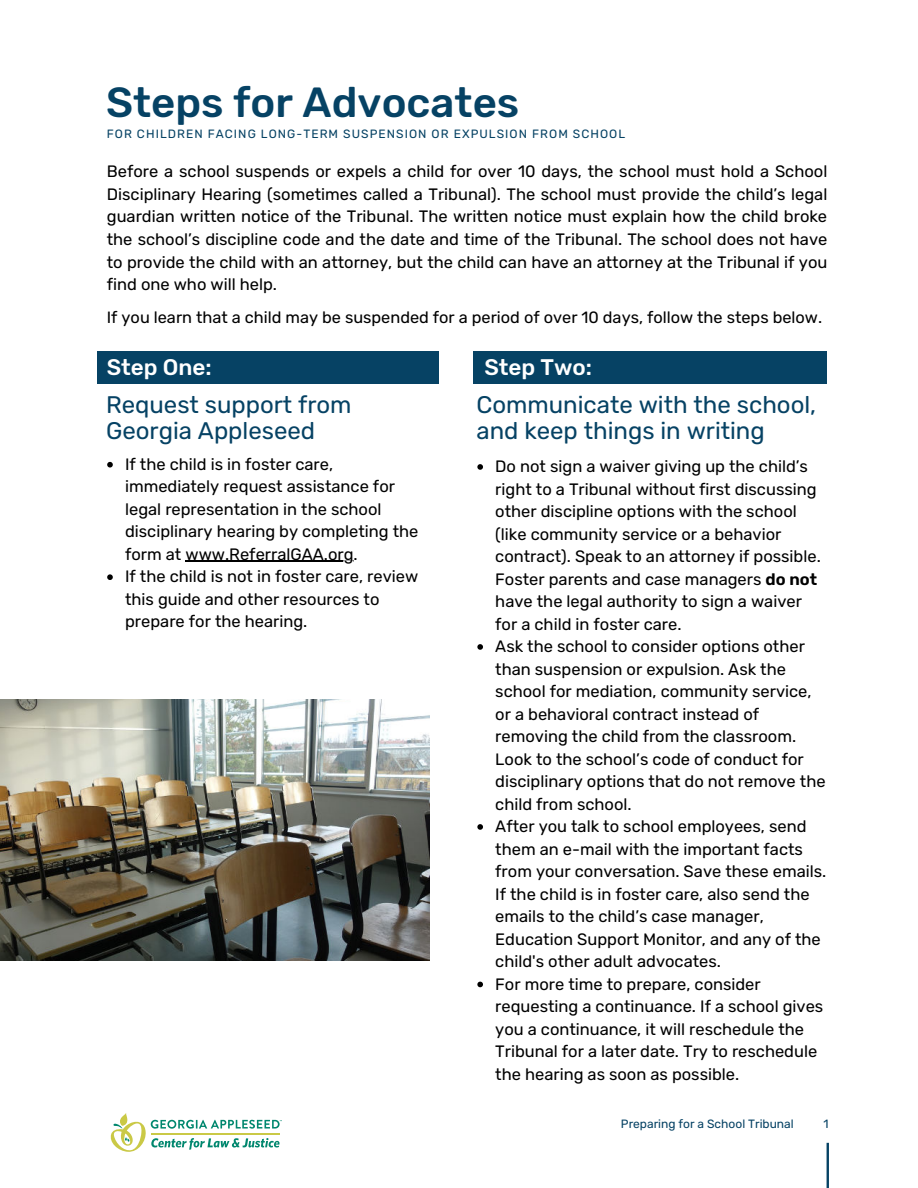
<style>
.page{position:relative;width:918px;height:1188px;background:#fff}
.page>*{position:absolute;margin:0;border:0;box-sizing:border-box;transform-origin:0 0}
.t1{font:500 42px "Rubik";color:#064264}
.t2{font:24px/25.8px "Rubik";color:#064264}
.t3{font:500 22.5px "Rubik";color:#fff}
.t4{font:16.5px/22.5px "Rubik";color:#000}
.t5{font:16.35px "Rubik";color:#000}
.t6{font:12px "Rubik";letter-spacing:.09em;color:#064264}
.t7{font:12px "Rubik";color:#064264}
.s1{font-weight:600}
</style>
<div class="page">
<div style="left:97px;top:351px;width:342px;height:33px;background:#064264"></div>
<div style="left:474px;top:351px;width:353px;height:33px;background:#064264"></div>
<svg style="left:107px;top:462px;width:6px;height:6px"></svg>
<hr style="left:185px;top:561px;width:169px;height:1px;background:#000">
<svg style="left:107px;top:574px;width:6px;height:6px"></svg>
<svg style="left:477px;top:464px;width:6px;height:6px"></svg>
<svg style="left:477px;top:644px;width:6px;height:6px"></svg>
<svg style="left:477px;top:824px;width:6px;height:6px"></svg>
<svg style="left:477px;top:982px;width:6px;height:5px"></svg>
<hr style="left:827px;top:1143px;width:2px;height:45px;background:#064264">
<svg style="left:110px;top:1113px;width:172px;height:39px"></svg>
<img style="left:0;top:699px;width:430px;height:261px">
<h1 class="t1" style="left:106px;top:79px;width:415px">Steps for Advocates</h1>
<p class="t6" style="left:107px;top:127px;width:520px">FOR CHILDREN FACING LONG-TERM SUSPENSION OR EXPULSION FROM SCHOOL</p>
<p class="t4" style="left:107px;top:160px;width:722px;text-align:justify">Before a school suspends or expels a child for over 10 days, the school must hold a School Disciplinary Hearing (sometimes called a Tribunal). The school must provide the child’s legal guardian written notice of the Tribunal. The written notice must explain how the child broke the school’s discipline code and the date and time of the Tribunal. The school does not have to provide the child with an attorney, but the child can have an attorney at the Tribunal if you find one who will help.</p>
<p class="t5" style="left:107px;top:308px;width:717px">If you learn that a child may be suspended for a period of over 10 days, follow the steps below.</p>
<h3 class="t3" style="left:107px;top:355px;width:106px">Step One:</h3>
<h3 class="t3" style="left:484px;top:355px;width:109px">Step Two:</h3>
<h2 class="t2" style="left:106px;top:392px;width:247px">Request support from<br>Georgia Appleseed</h2>
<h2 class="t2" style="left:476px;top:392px;width:341px">Communicate with the school, and keep things in writing</h2>
<p class="t4" style="left:125px;top:453px;width:295px">If the child is in foster care, immediately request assistance for legal representation in the school disciplinary hearing by completing the form at www.ReferralGAA.org.<br>If the child is not in foster care, review this guide and other resources to prepare for the hearing.</p>
<p class="t4" style="left:495px;top:455px;width:333px">Do not sign a waiver giving up the child’s right to a Tribunal without first discussing other discipline options with the school (like community service or a behavior contract). Speak to an attorney if possible.<br>Foster parents and case managers <span class="s1">do not </span>have the legal authority to sign a waiver for a child in foster care.<br>Ask the school to consider options other than suspension or expulsion. Ask the school for mediation, community service, or a behavioral contract instead of removing the child from the classroom.<br>Look to the school’s code of conduct for disciplinary options that do not remove the child from school.<br>After you talk to school employees, send them an e-mail with the important facts from your conversation. Save these emails.<br>If the child is in foster care, also send the emails to the child’s case manager, Education Support Monitor, and any of the child's other adult advocates.<br>For more time to prepare, consider requesting a continuance. If a school gives you a continuance, it will reschedule the Tribunal for a later date. Try to reschedule the hearing as soon as possible.</p>
<p class="t7" style="left:621px;top:1117px;width:174px">Preparing for a School Tribunal</p>
<p class="t6" style="left:824px;top:1117px;width:7px">1</p>
</div>
